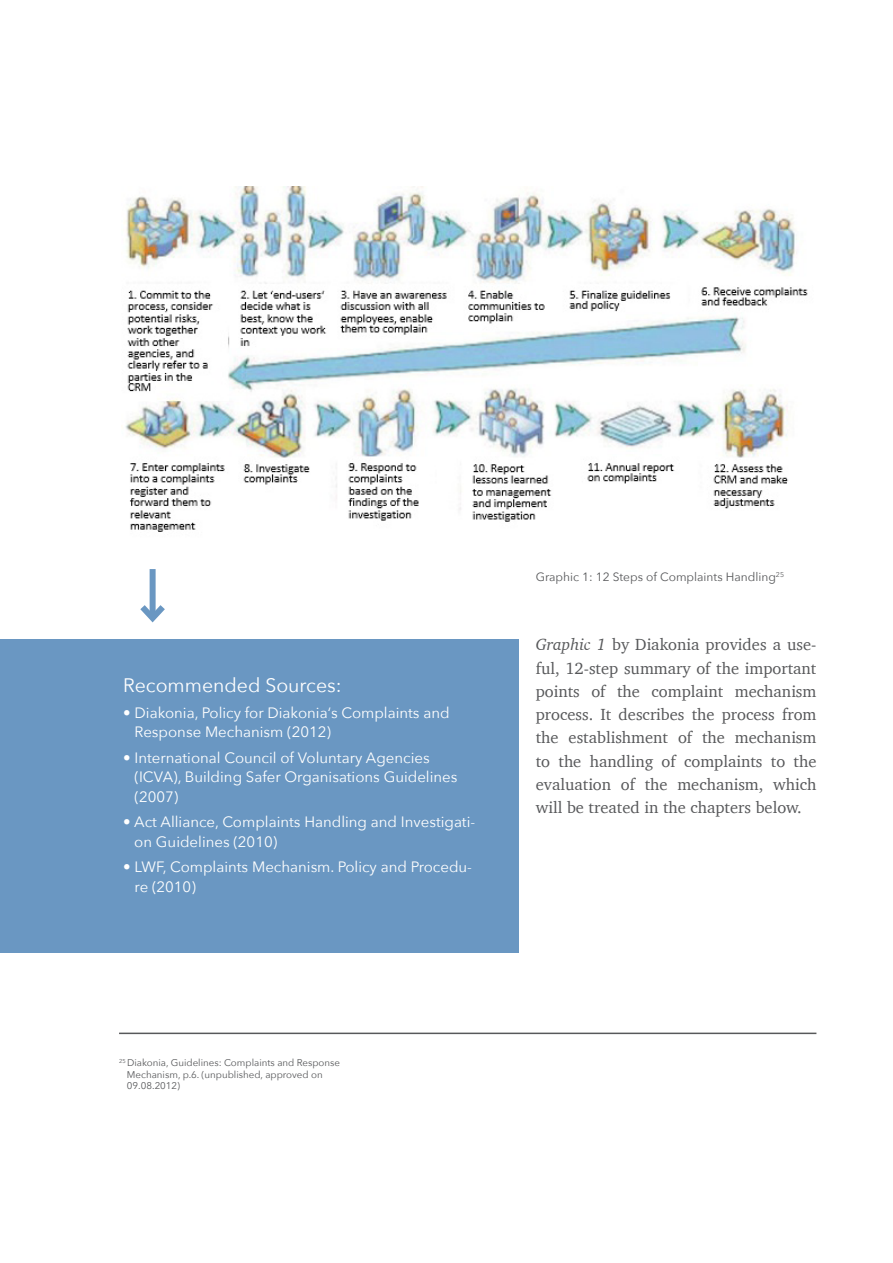
<style>
.page{position:relative;width:893px;height:1263px;background:#fff}
.page>*{position:absolute;margin:0;border:0;box-sizing:border-box;transform-origin:0 0}
.box_titel{font:19.5px "Avenir Next";color:#fff}
._03_lauftext{font:16.5px/23.2px "Charter";color:#57585a;text-align:justify}
.box_lauftext{font:15px/19.5px "Avenir Next";color:#fff}
.legende{font:12px "Avenir Next";color:#57585a}
._04_fusszeilen{font:9.75px/11.7px "Avenir Next";color:#57585a}
.s1{font-style:italic}
</style>
<div class="page">
<hr style="left:119px;top:1032px;width:697px;height:2px;background:#57585a">
<div style="left:150px;top:569px;width:6px;height:49px;background:#6a97c2"></div>
<svg style="left:140px;top:599px;width:25px;height:24px"></svg>
<div style="left:0;top:639px;width:519px;height:314px;background:#6a97c2"></div>
<img style="left:125px;top:186px;width:683px;height:346px">
<p class="box_titel" style="left:123px;top:669px;width:220px">Recommended Sources:</p>
<p class="box_lauftext" style="left:135px;top:702px;width:317px;text-indent:-11px">• Diakonia, Policy for Diakonia‘s Complaints and<br>Response Mechanism (2012)</p>
<p class="box_lauftext" style="left:135px;top:747px;width:324px;text-indent:-11px">• International Council of Voluntary Agencies (ICVA), Building Safer Organisations Guidelines (2007)</p>
<p class="box_lauftext" style="left:134px;top:812px;width:342px;text-indent:-11px">• Act Alliance, Complaints Handling and Investigati&shy;on Guidelines (2010)</p>
<p class="box_lauftext" style="left:135px;top:857px;width:339px;text-indent:-11px">• LWF, Complaints Mechanism. Policy and Procedu&shy;re (2010)</p>
<p class="legende" style="left:536px;top:566px;width:250px">Graphic 1: 12 Steps of Complaints Handling<sup>25</sup></p>
<p class="_03_lauftext" style="left:536px;top:633px;width:282px"><span class="s1">Graphic 1</span> by Diakonia provides a use&shy;ful, 12-step summary of the important points of the complaint mechanism process. It describes the process from the establishment of the mechanism to the handling of complaints to the evaluation of the mechanism, which will be treated in the chapters below.</p>
<p class="_04_fusszeilen" style="left:127px;top:1056px;width:215px;text-indent:-8px"><sup>25</sup> Diakonia, Guidelines: Complaints and Response<br>Mechanism, p.6. (unpublished, approved on<br>09.08.2012)</p>
</div>
